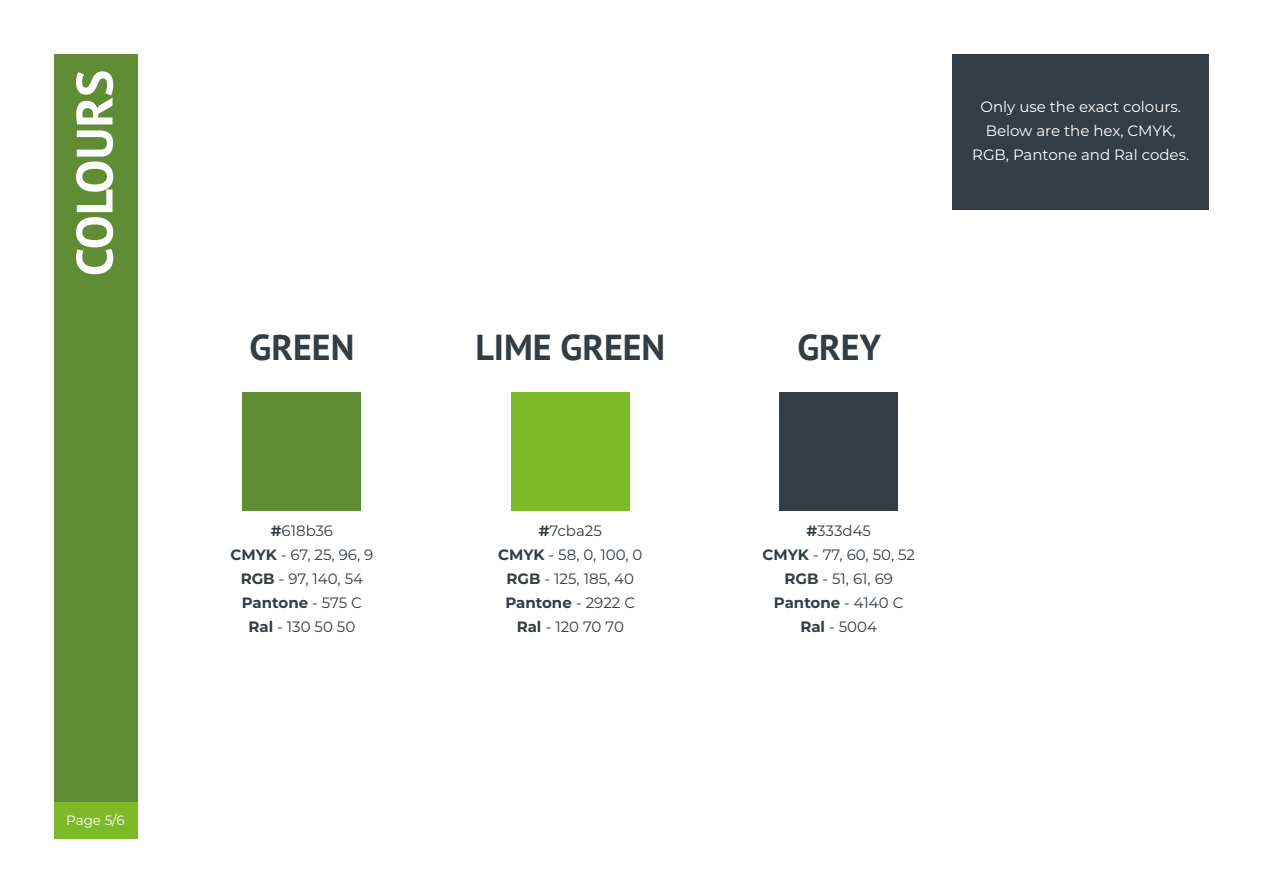
<style>
.page{position:relative;width:1263px;height:893px;background:#fff}
.page>*{position:absolute;margin:0;border:0;box-sizing:border-box;transform-origin:0 0}
.t1{font:700 51px "PT Sans";color:#fff}
.t2{font:700 36px "PT Sans";color:#333d45}
.t3{font:15px/24px "Montserrat";color:#333d45;text-align:center}
.t4{font:15px/24px "Montserrat";color:#fff;text-align:center}
.t5{font:13.5px "Montserrat";color:#fff}
.s1{font-weight:700}
</style>
<div class="page">
<div style="left:54px;top:54px;width:83px;height:785px;background:#618c36"></div>
<div style="left:54px;top:802px;width:83px;height:37px;background:#7db928"></div>
<div style="left:242px;top:392px;width:119px;height:118px;background:#618c36"></div>
<div style="left:511px;top:392px;width:119px;height:118px;background:#7db928"></div>
<div style="left:779px;top:392px;width:119px;height:118px;background:#333d45"></div>
<div style="left:952px;top:54px;width:257px;height:156px;background:#333d45"></div>
<h1 class="t1" style="left:61px;top:276px;width:208px;rotate:-90deg">COLOURS</h1>
<p class="t5" style="left:66px;top:811px;width:60px">Page 5/6</p>
<p class="t4" style="left:972px;top:94px;width:219px">Only use the exact colours.<br>Below are the hex, CMYK,<br>RGB, Pantone and Ral codes.</p>
<h2 class="t2" style="left:249px;top:324px;width:106px">GREEN</h2>
<h2 class="t2" style="left:475px;top:324px;width:191px">LIME GREEN</h2>
<h2 class="t2" style="left:797px;top:324px;width:85px">GREY</h2>
<p class="t3" style="left:230px;top:518px;width:144px"><span class="s1">#</span>618b36<br><span class="s1">CMYK</span> - 67, 25, 96, 9<br><span class="s1">RGB</span> - 97, 140, 54<br><span class="s1">Pantone</span> - 575 C<br><span class="s1">Ral</span> - 130 50 50</p>
<p class="t3" style="left:498px;top:518px;width:146px"><span class="s1">#</span>7cba25<br><span class="s1">CMYK</span> - 58, 0, 100, 0<br><span class="s1">RGB</span> - 125, 185, 40<br><span class="s1">Pantone</span> - 2922 C<br><span class="s1">Ral</span> - 120 70 70</p>
<p class="t3" style="left:762px;top:518px;width:154px"><span class="s1">#</span>333d45<br><span class="s1">CMYK</span> - 77, 60, 50, 52<br><span class="s1">RGB</span> - 51, 61, 69<br><span class="s1">Pantone</span> - 4140 C<br><span class="s1">Ral</span> - 5004</p>
</div>
